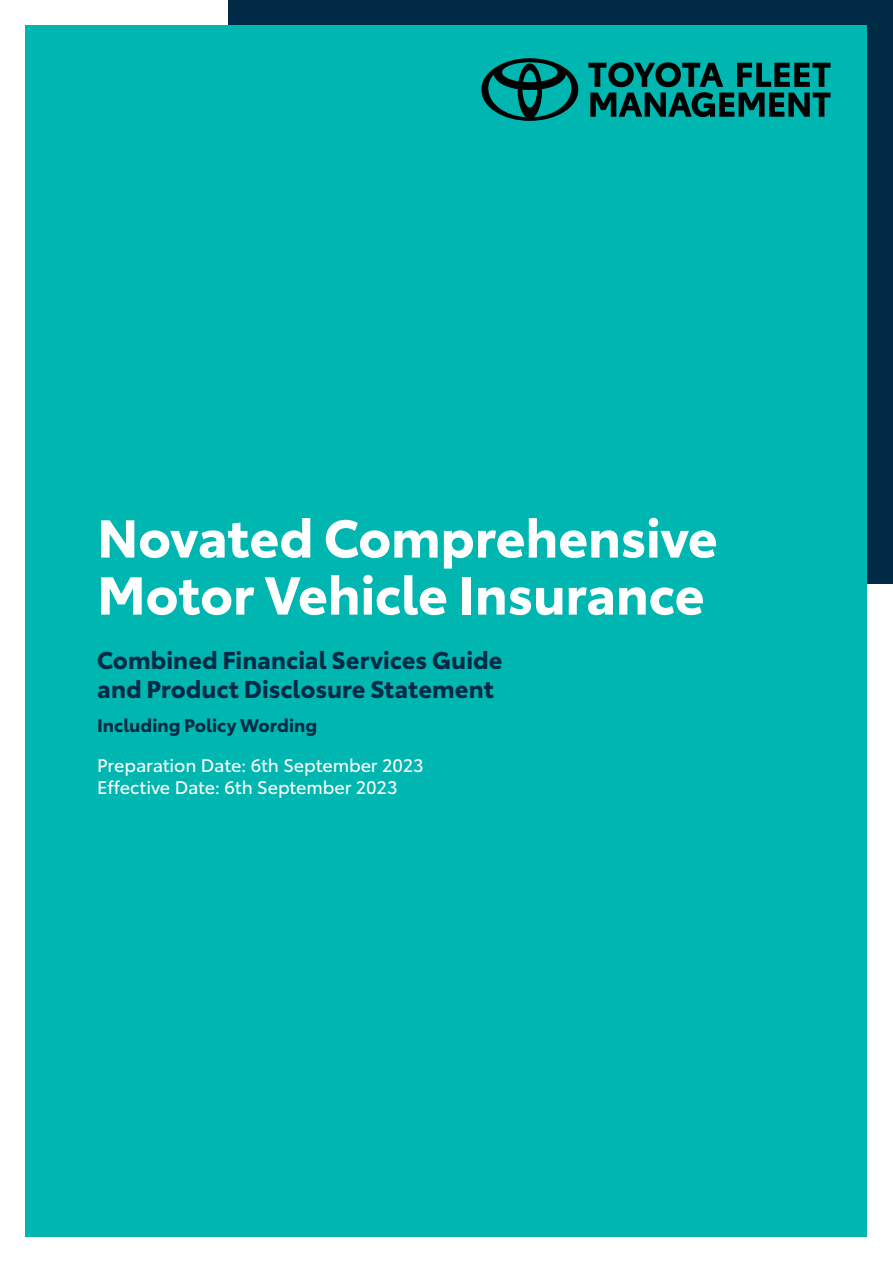
<style>
.page{position:relative;width:893px;height:1263px;background:#fff}
.page>*{position:absolute;margin:0;border:0;box-sizing:border-box;transform-origin:0 0}
.t1{font:700 52.5px/57px "Toyota Type";letter-spacing:-.005em;color:#fff}
.t2{font:700 24px/28.8px "Toyota Type";color:#002a46}
.t3{font:18px/21.6px "Toyota Type";letter-spacing:-.005em;color:#fff}
.t4{font:700 18px "Toyota Type";letter-spacing:.005em;color:#002a46}
</style>
<div class="page">
<div style="left:228px;top:0;width:665px;height:584px;background:#002a46"></div>
<div style="left:26px;top:26px;width:841px;height:1211px;background:#00b6b0"></div>
<svg style="left:481px;top:58px;width:97px;height:63px"></svg>
<svg style="left:588px;top:62px;width:243px;height:55px"></svg>
<h1 class="t1" style="left:97px;top:506px;width:622px">Novated Comprehensive<br>Motor Vehicle Insurance</h1>
<h2 class="t2" style="left:97px;top:644px;width:407px">Combined Financial Services Guide and Product Disclosure Statement</h2>
<p class="t4" style="left:97px;top:711px;width:221px">Including Policy Wording</p>
<p class="t3" style="left:97px;top:754px;width:328px">Preparation Date: 6th September 2023<br>Effective Date: 6th September 2023</p>
</div>
